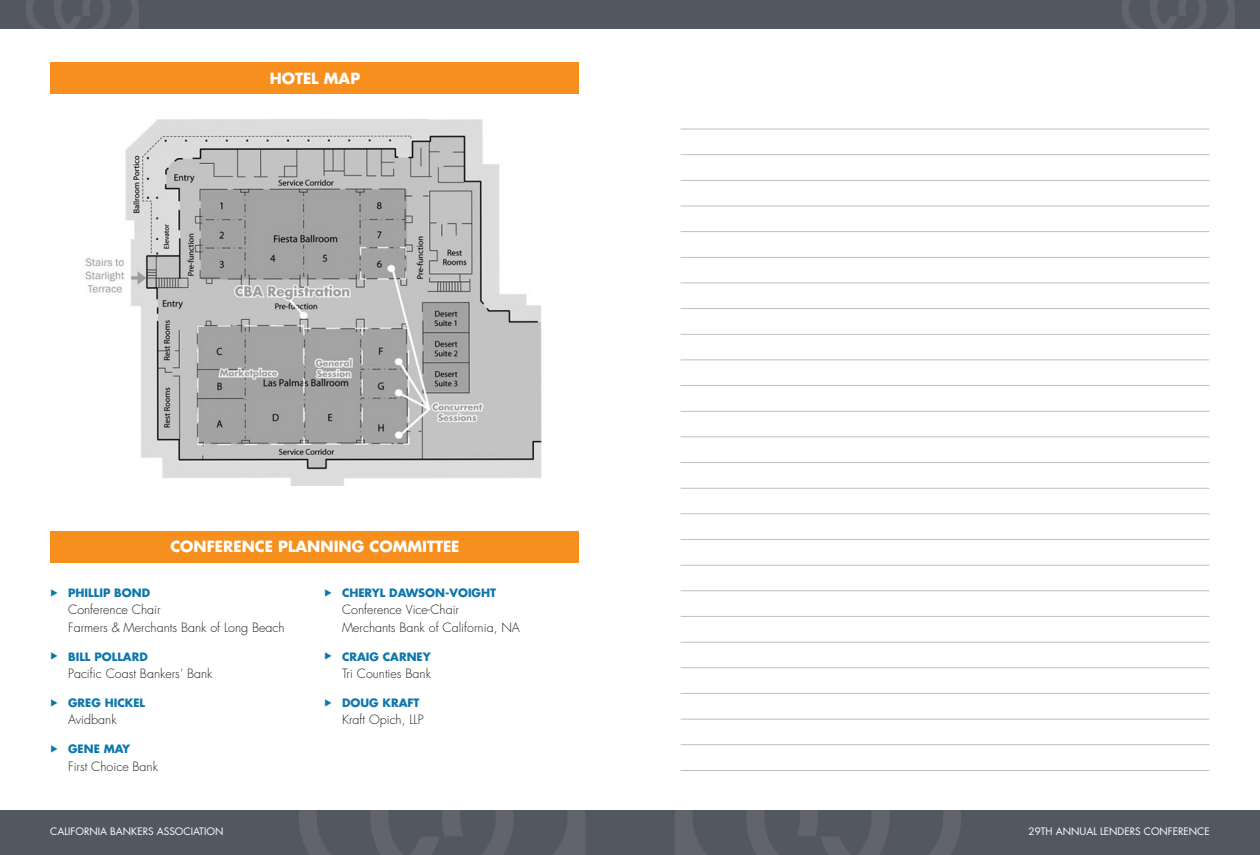
<style>
.page{position:relative;width:1260px;height:855px;background:#fff}
.page>*{position:absolute;margin:0;border:0;box-sizing:border-box;transform-origin:0 0}
.Headline_1{font:700 15px "Futura Std";color:#fff}
.t1{font:300 12.5px/17.5px "Futura Std";color:#231f20}
.Bold_Name{font:700 11.25px "Futura Std";color:#0d77aa}
.Footer_Text{font:10px "Futura Std";color:#fff}
</style>
<div class="page">
<div style="left:0;top:0;width:630px;height:28px;background:#535860"></div>
<svg style="left:26px;top:0;width:113px;height:28px"></svg>
<div style="left:614px;top:0;width:646px;height:28px;background:#535860"></div>
<svg style="left:1122px;top:0;width:113px;height:28px"></svg>
<div style="left:0;top:810px;width:630px;height:45px;background:#535860"></div>
<svg style="left:299px;top:810px;width:286px;height:45px"></svg>
<div style="left:630px;top:810px;width:630px;height:45px;background:#535860"></div>
<svg style="left:675px;top:810px;width:286px;height:45px"></svg>
<img style="left:85px;top:120px;width:456px;height:365px">
<div style="left:51px;top:531px;width:528px;height:31px;background:#f68f1e"></div>
<div style="left:51px;top:62px;width:528px;height:31px;background:#f68f1e"></div>
<hr style="left:681px;top:129px;width:528px;height:1px;background:#bdbfc4">
<hr style="left:681px;top:154px;width:528px;height:1px;background:#bdbfc4">
<hr style="left:681px;top:180px;width:528px;height:1px;background:#bdbfc4">
<hr style="left:681px;top:206px;width:528px;height:1px;background:#bdbfc4">
<hr style="left:681px;top:231px;width:528px;height:1px;background:#bdbfc4">
<hr style="left:681px;top:257px;width:528px;height:1px;background:#bdbfc4">
<hr style="left:681px;top:283px;width:528px;height:1px;background:#bdbfc4">
<hr style="left:681px;top:308px;width:528px;height:1px;background:#bdbfc4">
<hr style="left:681px;top:334px;width:528px;height:1px;background:#bdbfc4">
<hr style="left:681px;top:360px;width:528px;height:1px;background:#bdbfc4">
<hr style="left:681px;top:385px;width:528px;height:1px;background:#bdbfc4">
<hr style="left:681px;top:411px;width:528px;height:1px;background:#bdbfc4">
<hr style="left:681px;top:437px;width:528px;height:1px;background:#bdbfc4">
<hr style="left:681px;top:462px;width:528px;height:1px;background:#bdbfc4">
<hr style="left:681px;top:488px;width:528px;height:1px;background:#bdbfc4">
<hr style="left:681px;top:514px;width:528px;height:1px;background:#bdbfc4">
<hr style="left:681px;top:539px;width:528px;height:1px;background:#bdbfc4">
<hr style="left:681px;top:565px;width:528px;height:1px;background:#bdbfc4">
<hr style="left:681px;top:591px;width:528px;height:1px;background:#bdbfc4">
<hr style="left:681px;top:616px;width:528px;height:1px;background:#bdbfc4">
<hr style="left:681px;top:642px;width:528px;height:1px;background:#bdbfc4">
<hr style="left:681px;top:668px;width:528px;height:1px;background:#bdbfc4">
<hr style="left:681px;top:693px;width:528px;height:1px;background:#bdbfc4">
<hr style="left:681px;top:719px;width:528px;height:1px;background:#bdbfc4">
<hr style="left:681px;top:744px;width:528px;height:1px;background:#bdbfc4">
<hr style="left:681px;top:770px;width:528px;height:1px;background:#bdbfc4">
<p class="Headline_1" style="left:270px;top:68px;width:92px">HOTEL MAP</p>
<p class="Headline_1" style="left:170px;top:537px;width:291px">CONFERENCE PLANNING COMMITTEE</p>
<p class="Bold_Name" style="left:68px;top:585px;width:84px">PHILLIP BOND</p>
<p class="t1" style="left:68px;top:601px;width:218px">Conference Chair<br>Farmers &amp; Merchants Bank of Long Beach</p>
<p class="Bold_Name" style="left:68px;top:649px;width:81px">BILL POLLARD</p>
<p class="t1" style="left:68px;top:665px;width:146px">Pacific Coast Bankers’ Bank</p>
<p class="Bold_Name" style="left:68px;top:695px;width:79px">GREG HICKEL</p>
<p class="t1" style="left:68px;top:711px;width:50px">Avidbank</p>
<p class="Bold_Name" style="left:68px;top:741px;width:64px">GENE MAY</p>
<p class="t1" style="left:68px;top:758px;width:91px">First Choice Bank</p>
<p class="Bold_Name" style="left:342px;top:585px;width:156px">CHERYL DAWSON-VOIGHT</p>
<p class="t1" style="left:342px;top:601px;width:179px">Conference Vice-Chair<br>Merchants Bank of California, NA</p>
<p class="Bold_Name" style="left:342px;top:649px;width:90px">CRAIG CARNEY</p>
<p class="t1" style="left:342px;top:665px;width:90px">Tri Counties Bank</p>
<p class="Bold_Name" style="left:342px;top:695px;width:79px">DOUG KRAFT</p>
<p class="t1" style="left:342px;top:711px;width:83px">Kraft Opich, LLP</p>
<p class="Footer_Text" style="left:50px;top:825px;width:175px">CALIFORNIA BANKERS ASSOCIATION</p>
<p class="Footer_Text" style="left:1029px;top:825px;width:183px">29TH ANNUAL LENDERS CONFERENCE</p>
</div>
